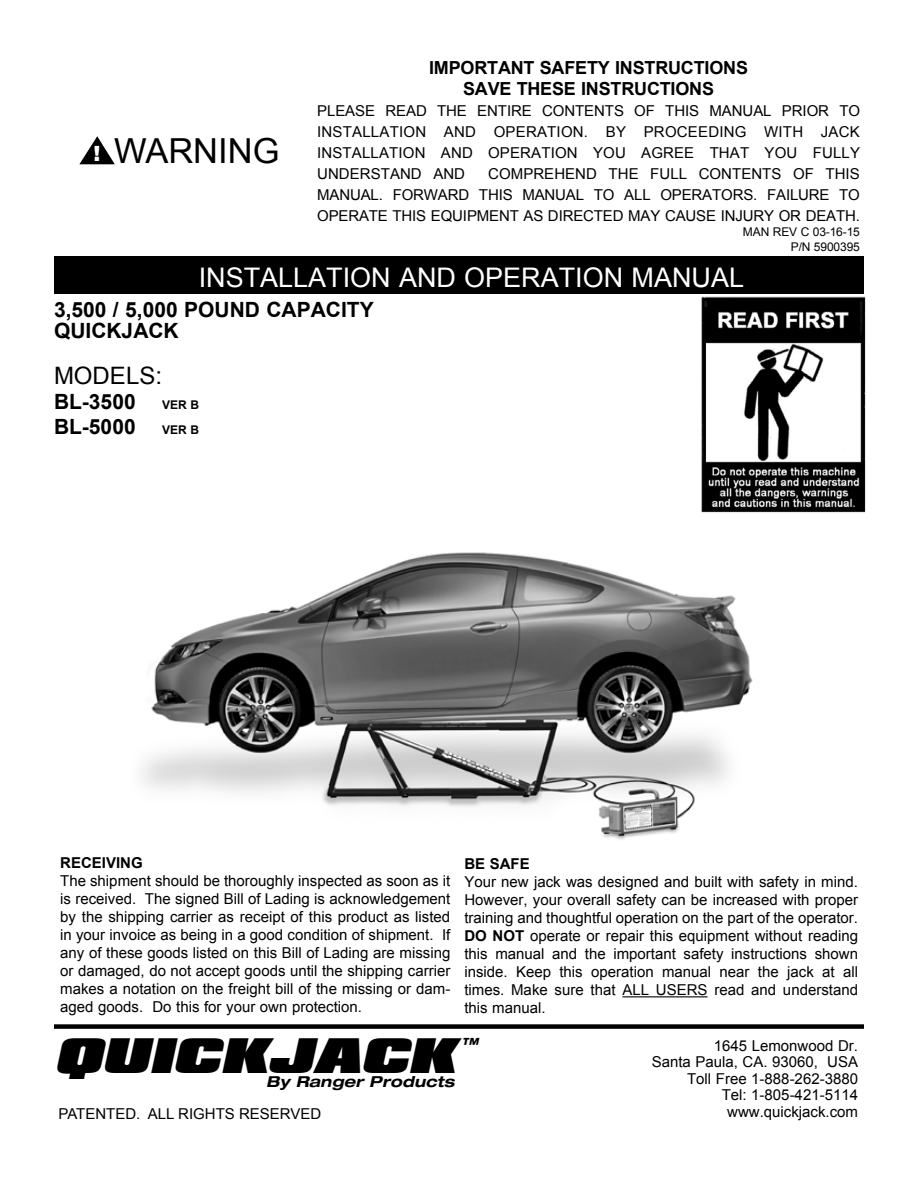
<style>
.page{position:relative;width:918px;height:1188px;background:#fff}
.page>*{position:absolute;margin:0;border:0;box-sizing:border-box;transform-origin:0 0}
.t1{font:italic 42.75px "Padaloma";color:#000}
.t2{font:34.5px "Arial";color:#000}
.t3{font:27px "Arial";color:#fff}
.t4{font:24px "Arial";color:#000}
.t5{font:700 21px/21px "Arial";color:#000}
.t6{font:700 18px/21px "Arial";letter-spacing:-.01em;color:#000;text-align:center}
.t7{font:italic 700 expanded 16.95px "Helvetica Neue LT Std";color:#000}
.t8{font:italic 700 expanded 15.15px "Helvetica Neue LT Std";letter-spacing:.01em;color:#000}
.t9{font:15px/18px "Arial";color:#000;text-align:justify}
.t10{font:700 15px "Arial";color:#000}
.t11{font:12px/15px "Arial";letter-spacing:-.01em;color:#000;text-align:right}
.t12{font:700 12px "Arial";color:#000}
.s1{font-weight:900;font-size:21px;color:#fff}
.s2{font-weight:700}
</style>
<div class="page">
<div style="left:54px;top:256px;width:810px;height:38px;background:#000"></div>
<img style="left:142px;top:552px;width:611px;height:288px">
<img style="left:701px;top:296px;width:165px;height:217px">
<hr style="left:622px;top:996px;width:86px;height:1px;background:#000">
<svg style="left:79px;top:136px;width:36px;height:28px"></svg>
<div style="left:54px;top:1024px;width:810px;height:5px;background:#000"></div>
<h2 class="t2" style="left:94px;top:128px;width:187px"><span class="s1">!</span> WARNING</h2>
<p class="t6" style="left:429px;top:58px;width:320px">IMPORTANT SAFETY INSTRUCTIONS<br>SAVE THESE INSTRUCTIONS</p>
<p class="t9" style="left:317px;top:100px;width:544px;line-height:21px">PLEASE READ THE ENTIRE CONTENTS OF THIS MANUAL PRIOR TO INSTALLATION AND OPERATION. BY PROCEEDING WITH JACK INSTALLATION AND OPERATION YOU AGREE THAT YOU FULLY UNDERSTAND AND</p>
<p class="t9" style="left:317px;top:163px;width:544px;line-height:21px;text-indent:171px">COMPREHEND THE FULL CONTENTS OF THIS MANUAL. FORWARD THIS MANUAL TO ALL OPERATORS. FAILURE TO OPERATE THIS EQUIPMENT AS DIRECTED MAY CAUSE INJURY OR DEATH.</p>
<p class="t11" style="left:743px;top:224px;width:118px">MAN REV C 03-16-15<br>P/N 5900395</p>
<h3 class="t3" style="left:199px;top:259px;width:547px">INSTALLATION AND OPERATION MANUAL</h3>
<h3 class="t5" style="left:54px;top:299px;width:321px">3,500 / 5,000 POUND CAPACITY<br>QUICKJACK</h3>
<h3 class="t4" style="left:54px;top:360px;width:110px">MODELS:</h3>
<h3 class="t5" style="left:54px;top:392px;width:83px">BL-3500</h3>
<p class="t12" style="left:162px;top:397px;width:39px">VER B</p>
<h3 class="t5" style="left:54px;top:417px;width:83px">BL-5000</h3>
<p class="t12" style="left:162px;top:422px;width:39px">VER B</p>
<p class="t10" style="left:60px;top:853px;width:84px">RECEIVING</p>
<p class="t9" style="left:60px;top:872px;width:392px">The shipment should be thoroughly inspected as soon as it is received. The signed Bill of Lading is acknowledgement by the shipping carrier as receipt of this product as listed in your invoice as being in a good condition of shipment. If any of these goods listed on this Bill of Lading are missing or damaged, do not accept goods until the shipping carrier makes a notation on the freight bill of the missing or dam&shy;aged goods. Do this for your own protection.</p>
<h1 class="t1" style="left:54px;top:1030px;width:402px">QUICKJACK</h1>
<p class="t7" style="left:460px;top:1034px;width:19px">™</p>
<p class="t8" style="left:266px;top:1073px;width:190px">By Ranger Products</p>
<p class="t10" style="left:464px;top:854px;width:67px">BE SAFE</p>
<p class="t9" style="left:464px;top:873px;width:395px">Your new jack was designed and built with safety in mind.<br>However, your overall safety can be increased with proper training and thoughtful operation on the part of the operator.<br><span class="s2">DO NOT</span> operate or repair this equipment without reading this manual and the important safety instructions shown inside. Keep this operation manual near the jack at all times. Make sure that ALL USERS read and understand this manual.</p>
<p class="t9" style="left:652px;top:1037px;width:208px;line-height:16.5px;text-align:right">1645 Lemonwood Dr.<br>Santa Paula, CA. 93060, USA<br>Toll Free 1-888-262-3880<br>Tel: 1-805-421-5114 www.quickjack.com</p>
<p class="t9" style="left:58px;top:1105px;width:264px">PATENTED. ALL RIGHTS RESERVED</p>
</div>
